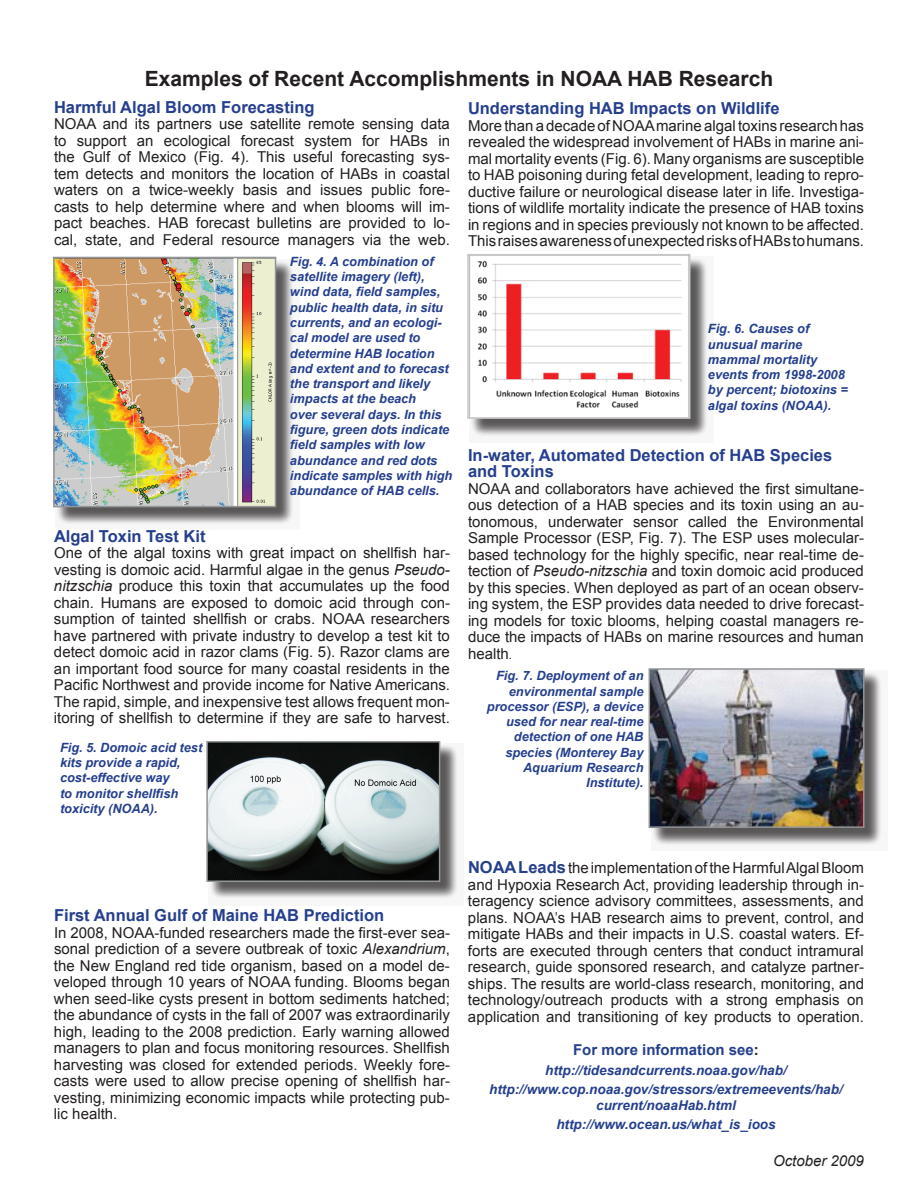
<style>
.page{position:relative;width:918px;height:1188px;background:#fff}
.page>*{position:absolute;margin:0;border:0;box-sizing:border-box;transform-origin:0 0}
.t1{font:700 21px "Arial";color:#231f20}
.t2{font:700 16.5px/16.5px "Arial";color:#253f8e}
.t3{font:15px/16.5px "Arial";color:#231f20;text-align:justify}
.t4{font:700 15px "Arial";color:#253f8e}
.t5{font:italic 15px "Arial";color:#231f20}
.t6{font:italic 700 13.5px/19.2px "Arial";color:#253f8e;text-align:center}
.t7{font:italic 700 12.75px/15.3px "Arial";color:#253f8e}
.s1{font-style:italic}
.s2{font-size:12px}
.s3{font-weight:700;font-size:16.5px;color:#253f8e}
.s4{color:#231f20}
</style>
<div class="page">
<div style="left:470px;top:256px;width:246px;height:188px;background:#231f20;opacity:.75"></div>
<img style="left:470px;top:257px;width:217px;height:159px">
<div style="left:467px;top:254px;width:223px;height:165px;border:2px solid #c7c8ca"></div>
<div style="left:56px;top:259px;width:246px;height:273px;background:#231f20;opacity:.75"></div>
<img style="left:56px;top:260px;width:217px;height:244px">
<div style="left:53px;top:257px;width:223px;height:250px;border:2px solid #939598"></div>
<div style="left:209px;top:743px;width:257px;height:164px;background:#231f20;opacity:.75"></div>
<img style="left:209px;top:744px;width:228px;height:135px">
<div style="left:206px;top:741px;width:234px;height:141px;border:2px solid #939598"></div>
<div style="left:651px;top:670px;width:238px;height:182px;background:#231f20;opacity:.75"></div>
<img style="left:652px;top:671px;width:210px;height:154px">
<div style="left:649px;top:668px;width:216px;height:160px;border:2px solid #939598"></div>
<h1 class="t1" style="left:145px;top:67px;width:630px">Examples of Recent Accomplishments in NOAA HAB Research</h1>
<p class="t2" style="left:54px;top:99px;width:262px">Harmful Algal Bloom Forecasting</p>
<p class="t3" style="left:54px;top:116px;width:398px">NOAA and its partners use satellite remote sensing data to support an ecological forecast system for HABs in the Gulf of Mexico (Fig. 4). This useful forecasting sys&shy;tem detects and monitors the location of HABs in coastal waters on a twice-weekly basis and issues public fore&shy;casts to help determine where and when blooms will im&shy;pact beaches. HAB forecast bulletins are provided to lo&shy;cal, state, and Federal resource managers via the web.</p>
<p class="t7" style="left:290px;top:254px;width:164px">Fig. 4. A combination of satellite imagery (left), wind data, field samples, public health data, in situ currents, and an ecologi&shy;cal model are used to determine HAB location and extent and to forecast the transport and likely impacts at the beach<br>over several days. In this figure, green dots indicate field samples with low abundance and red dots indicate samples with high abundance of HAB cells.</p>
<p class="t2" style="left:54px;top:528px;width:153px">Algal Toxin Test Kit</p>
<p class="t3" style="left:54px;top:545px;width:398px">One of the algal toxins with great impact on shellfish har&shy;vesting is domoic acid. Harmful algae in the genus <span class="s1">Pseudo&shy;nitzschia</span> produce this toxin that accumulates up the food chain. Humans are exposed to domoic acid through con&shy;sumption of tainted shellfish or crabs. NOAA researchers have partnered with private industry to develop a test kit to detect domoic acid in razor clams (Fig. 5). Razor clams are an important food source for many coastal residents in the Pacific Northwest and provide income for Native Americans.<br>The rapid, simple, and inexpensive test allows frequent mon&shy;itoring of shellfish to determine if they are safe to harvest.</p>
<p class="t7" style="left:60px;top:740px;width:144px">Fig. 5. Domoic acid test kits provide a rapid, cost-effective way<br>to monitor shellfish toxicity (NOAA).</p>
<p class="t2" style="left:468px;top:100px;width:313px">Understanding HAB Impacts on Wildlife</p>
<p class="t3" style="left:468px;top:117px;width:398px">More than a decade of NOAA marine algal toxins research has revealed the widespread involvement of HABs in marine ani&shy;mal mortality events (Fig. 6). Many organisms are susceptible to HAB poisoning during fetal development, leading to repro&shy;ductive failure or neurological disease later in life. Investiga&shy;tions of wildlife mortality indicate the presence of HAB toxins in regions and in species previously not known to be affected.<br>This raises awareness of unexpected risks of HABs to humans.</p>
<p class="t7" style="left:708px;top:321px;width:141px">Fig. 6. Causes of unusual marine mammal mortality events from 1998-2008 by percent; biotoxins = algal toxins (NOAA).</p>
<p class="t2" style="left:468px;top:447px;width:366px">In-water, Automated Detection of HAB Species and Toxins</p>
<p class="t3" style="left:468px;top:480px;width:397px">NOAA and collaborators have achieved the first simultane&shy;ous detection of a HAB species and its toxin using an au&shy;tonomous, underwater sensor called the Environmental Sample Processor (ESP, Fig. 7). The ESP uses molecular&shy;based technology for the highly specific, near real-time de&shy;tection of <span class="s1">Pseudo-nitzschia</span> and toxin domoic acid produced by this species. When deployed as part of an ocean observ&shy;ing system, the ESP provides data needed to drive forecast&shy;ing models for toxic blooms, helping coastal managers re&shy;duce the impacts of HABs on marine resources and human health<span class="s2">.</span></p>
<p class="t7" style="left:487px;top:668px;width:158px;text-align:right">Fig. 7. Deployment of an environmental sample processor (ESP), a device used for near real-time detection of one HAB species (Monterey Bay<br>Aquarium Research<br>Institute).</p>
<p class="t2" style="left:54px;top:907px;width:332px">First Annual Gulf of Maine HAB Prediction</p>
<p class="t3" style="left:54px;top:924px;width:398px">In 2008, NOAA-funded researchers made the first-ever sea&shy;sonal prediction of a severe outbreak of toxic <span class="s1">Alexandrium</span>, the New England red tide organism, based on a model de&shy;veloped through 10 years of NOAA funding. Blooms began when seed-like cysts present in bottom sediments hatched; the abundance of cysts in the fall of 2007 was extraordinarily high, leading to the 2008 prediction. Early warning allowed managers to plan and focus monitoring resources. Shellfish harvesting was closed for extended periods. Weekly fore&shy;casts were used to allow precise opening of shellfish har&shy;vesting, minimizing economic impacts while protecting pub&shy;lic health.</p>
<p class="t3" style="left:468px;top:860px;width:398px"><span class="s3">NOAA Leads</span> the implementation of the Harmful Algal Bloom and Hypoxia Research Act, providing leadership through in&shy;teragency science advisory committees, assessments, and plans. NOAA’s HAB research aims to prevent, control, and mitigate HABs and their impacts in U.S. coastal waters. Ef&shy;forts are executed through centers that conduct intramural research, guide sponsored research, and catalyze partner&shy;ships. The results are world-class research, monitoring, and technology/outreach products with a strong emphasis on application and transitioning of key products to operation.</p>
<p class="t4" style="left:573px;top:1041px;width:187px">For more information see<span class="s4">:</span></p>
<p class="t6" style="left:489px;top:1061px;width:355px">http://tidesandcurrents.noaa.gov/hab/ http://www.cop.noaa.gov/stressors/extremeevents/hab/</p>
<p class="t6" style="left:556px;top:1096px;width:221px">current/noaaHab.html http://www.ocean.us/what_is_ioos</p>
<p class="t5" style="left:773px;top:1152px;width:92px">October 2009</p>
</div>
